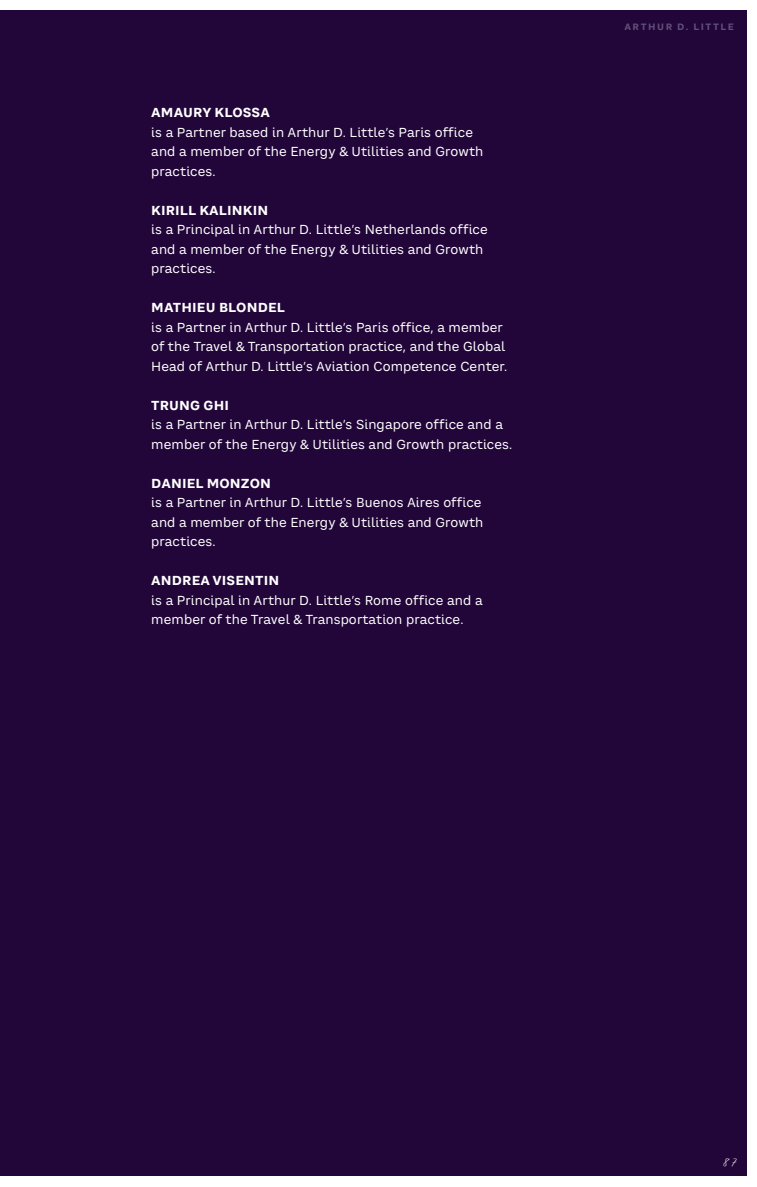
<style>
.page{position:relative;width:757px;height:1187px;background:#fff}
.page>*{position:absolute;margin:0;border:0;box-sizing:border-box;transform-origin:0 0}
.t1{font:13.5px "ADL Notes";color:#fff}
.t2{font:12.75px/19.5px "CA Saygon Text";letter-spacing:.01em;color:#fff}
.t3{font:700 12.75px "CA Saygon Text";letter-spacing:.01em;color:#fff}
.t4{font:700 9px "CA Saygon Text";letter-spacing:.17em;color:#604f7a}
</style>
<div class="page">
<div style="left:0;top:10px;width:746px;height:1165px;background:#220639"></div>
<p class="t3" style="left:151px;top:103px;width:120px">AMAURY KLOSSA</p>
<p class="t2" style="left:151px;top:122px;width:333px">is a Partner based in Arthur D. Little’s Paris office and a member of the Energy &amp; Utilities and Growth practices.</p>
<p class="t3" style="left:151px;top:200px;width:118px">KIRILL KALINKIN</p>
<p class="t2" style="left:151px;top:220px;width:338px">is a Principal in Arthur D. Little’s Netherlands office and a member of the Energy &amp; Utilities and Growth practices.</p>
<p class="t3" style="left:151px;top:298px;width:135px">MATHIEU BLONDEL</p>
<p class="t2" style="left:151px;top:317px;width:357px">is a Partner in Arthur D. Little’s Paris office, a member of the Travel &amp; Transportation practice, and the Global<br>Head of Arthur D. Little’s Aviation Competence Center.</p>
<p class="t3" style="left:151px;top:395px;width:79px">TRUNG GHI</p>
<p class="t2" style="left:151px;top:415px;width:362px">is a Partner in Arthur D. Little’s Singapore office and a member of the Energy &amp; Utilities and Growth practices.</p>
<p class="t3" style="left:151px;top:473px;width:121px">DANIEL MONZON</p>
<p class="t2" style="left:151px;top:493px;width:333px">is a Partner in Arthur D. Little’s Buenos Aires office and a member of the Energy &amp; Utilities and Growth practices.</p>
<p class="t3" style="left:151px;top:571px;width:129px">ANDREA VISENTIN</p>
<p class="t2" style="left:151px;top:590px;width:333px">is a Principal in Arthur D. Little’s Rome office and a member of the Travel &amp; Transportation practice.</p>
<p class="t4" style="left:624px;top:20px;width:111px">ARTHUR D. LITTLE</p>
<p class="t1" style="left:723px;top:1152px;width:15px">87</p>
</div>
